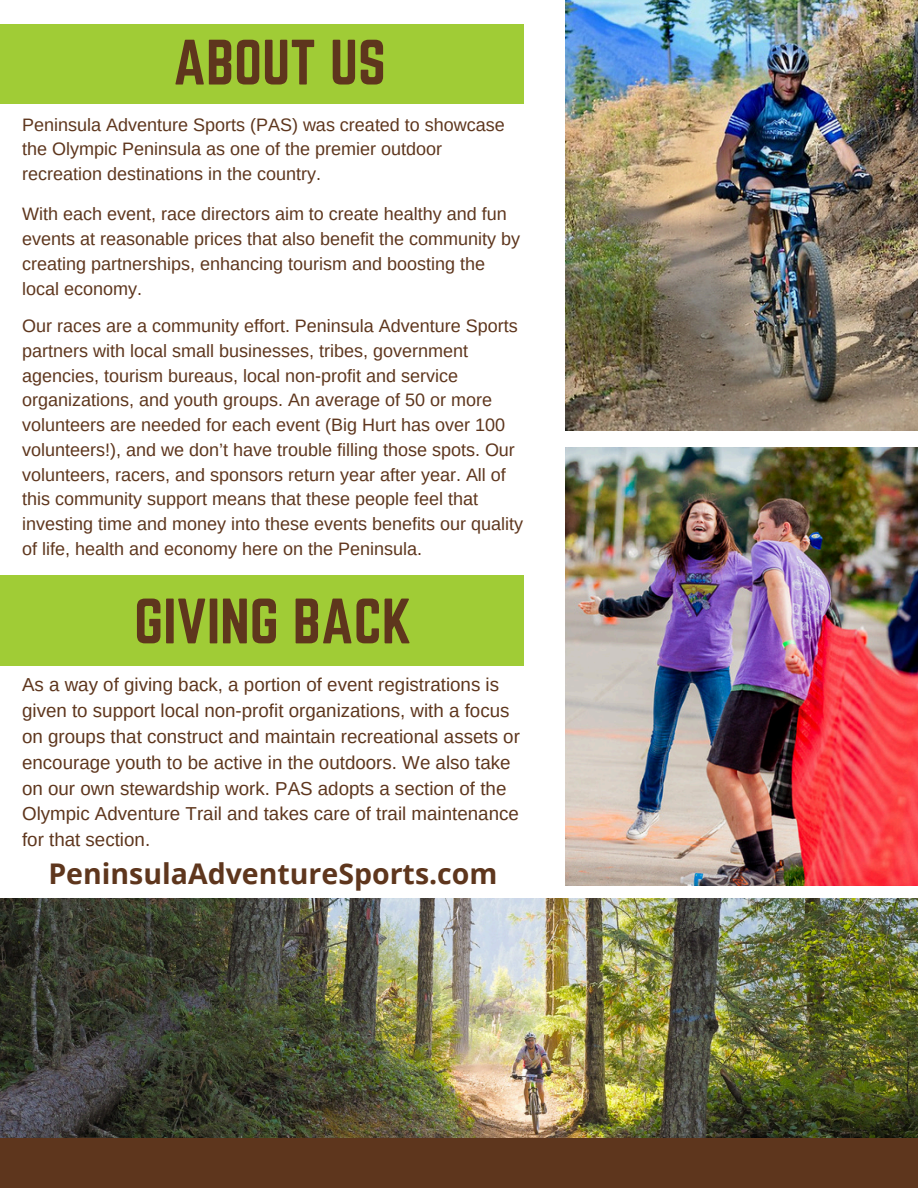
<style>
.page{position:relative;width:918px;height:1188px;background:#fff}
.page>*{position:absolute;margin:0;border:0;box-sizing:border-box;transform-origin:0 0}
.t1{font:55.95px "Norwester";color:#5e361d}
.t2{font:700 28.5px "Open Sans";color:#5e361d}
.t3{font:18.75px/25.8px "Arimo";color:#5e361d}
.t4{font:18px/24.8px "Arimo";color:#5e361d}
</style>
<div class="page">
<img style="left:565px;top:447px;width:353px;height:439px">
<img style="left:565px;top:0;width:353px;height:430px">
<img style="left:0;top:898px;width:918px;height:240px">
<div style="left:0;top:25px;width:524px;height:78px;background:#a0cc36"></div>
<div style="left:0;top:1138px;width:918px;height:50px;background:#5e361d"></div>
<div style="left:0;top:576px;width:524px;height:90px;background:#a0cc36"></div>
<p class="t1" style="left:173px;top:29px;width:214px">ABOUT US</p>
<h1 class="t4" style="left:22px;top:112px;width:484px">Peninsula Adventure Sports (PAS) was created to showcase the Olympic Peninsula as one of the premier outdoor recreation destinations in the country.</h1>
<p class="t4" style="left:22px;top:202px;width:499px">With each event, race directors aim to create healthy and fun events at reasonable prices that also benefit the community by creating partnerships, enhancing tourism and boosting the local economy.</p>
<h1 class="t4" style="left:22px;top:314px;width:502px">Our races are a community effort. Peninsula Adventure Sports partners with local small businesses, tribes, government agencies, tourism bureaus, local non-profit and service organizations, and youth groups. An average of 50 or more volunteers are needed for each event (Big Hurt has over 100 volunteers!), and we don’t have trouble filling those spots. Our volunteers, racers, and sponsors return year after year. All of this community support means that these people feel that investing time and money into these events benefits our quality of life, health and economy here on the Peninsula.</h1>
<p class="t1" style="left:134px;top:587px;width:279px">GIVING BACK</p>
<p class="t3" style="left:22px;top:672px;width:499px">As a way of giving back, a portion of event registrations is given to support local non-profit organizations, with a focus on groups that construct and maintain recreational assets or encourage youth to be active in the outdoors. We also take on our own stewardship work. PAS adopts a section of the Olympic Adventure Trail and takes care of trail maintenance for that section.</p>
<p class="t2" style="left:48px;top:854px;width:451px">PeninsulaAdventureSports.com</p>
</div>
